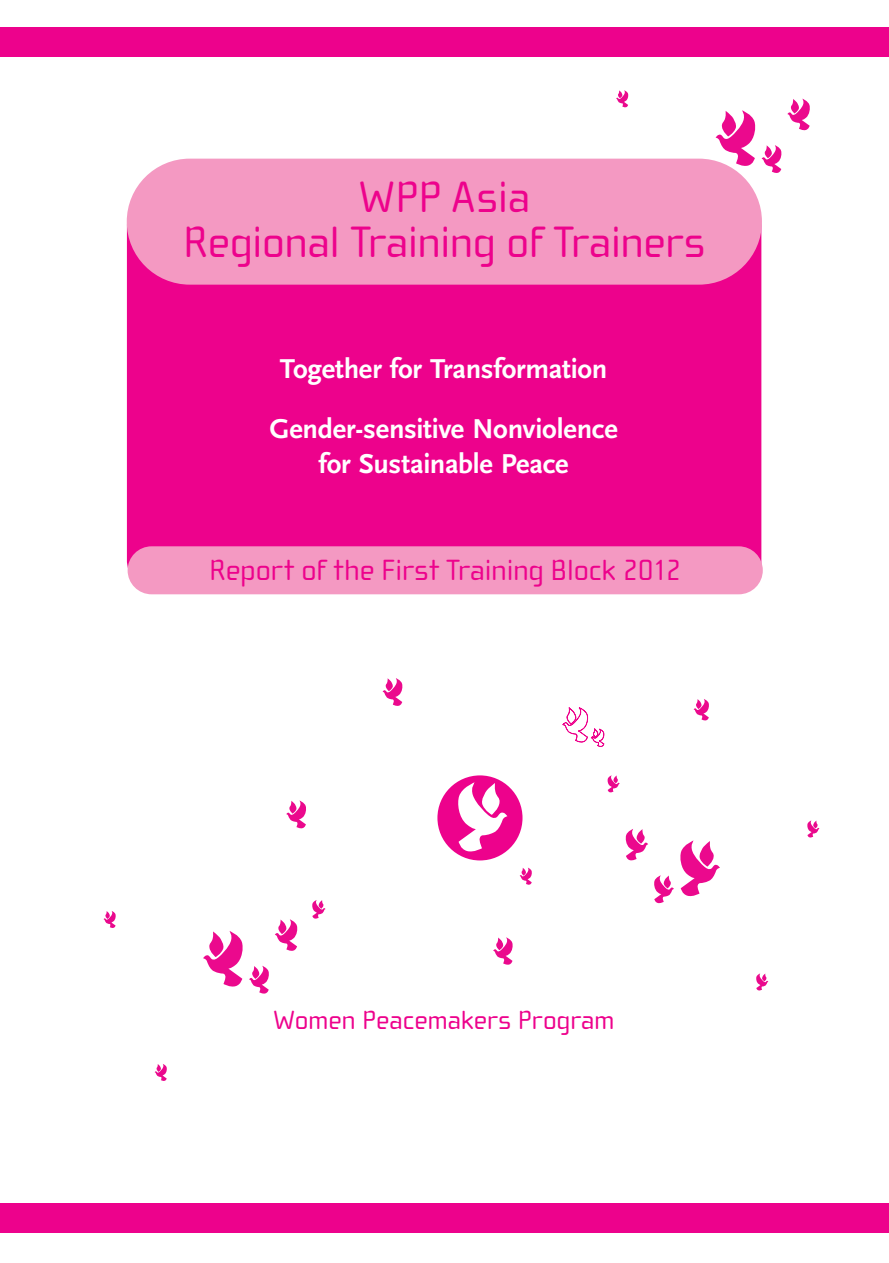
<style>
.page{position:relative;width:889px;height:1263px;background:#fff}
.page>*{position:absolute;margin:0;border:0;box-sizing:border-box;transform-origin:0 0}
.t1{font:45px/45px "Cholla Wide";letter-spacing:-.01em;color:#ed028c;text-align:center}
.t2{font:30px "Cholla Wide";letter-spacing:-.005em;color:#ed028c}
.t3{font:700 28.5px/60px "Scala Sans";letter-spacing:-.01em;color:#fff;text-align:center}
.t4{font:27px "Cholla Wide Old Style";letter-spacing:.01em;color:#ed028c}
</style>
<div class="page">
<svg style="left:715px;top:99px;width:95px;height:75px"></svg>
<svg style="left:616px;top:90px;width:12px;height:18px"></svg>
<div style="left:0;top:1203px;width:888px;height:30px;background:#ed028c"></div>
<div style="left:0;top:27px;width:888px;height:30px;background:#ed028c"></div>
<div style="left:127px;top:201px;width:634px;height:386px;background:#ed028c;border-radius:26px"></div>
<div style="left:127px;top:159px;width:635px;height:126px;background:#f499c2;border-radius:63px"></div>
<svg style="left:693px;top:699px;width:16px;height:22px"></svg>
<svg style="left:382px;top:678px;width:21px;height:28px"></svg>
<svg style="left:625px;top:829px;width:95px;height:75px"></svg>
<svg style="left:519px;top:867px;width:13px;height:18px"></svg>
<div style="left:437px;top:775px;width:85px;height:85px;background:#ed028c;border-radius:50%"></div>
<svg style="left:458px;top:782px;width:49px;height:71px"></svg>
<svg style="left:312px;top:900px;width:13px;height:19px"></svg>
<svg style="left:607px;top:775px;width:13px;height:18px"></svg>
<svg style="left:493px;top:937px;width:20px;height:28px"></svg>
<svg style="left:562px;top:707px;width:42px;height:40px"></svg>
<svg style="left:756px;top:973px;width:12px;height:18px"></svg>
<svg style="left:286px;top:800px;width:20px;height:29px"></svg>
<svg style="left:807px;top:820px;width:12px;height:18px"></svg>
<div style="left:128px;top:546px;width:635px;height:48px;background:#f499c2;border-radius:24px"></div>
<svg style="left:275px;top:919px;width:23px;height:32px"></svg>
<svg style="left:203px;top:931px;width:66px;height:63px"></svg>
<svg style="left:155px;top:1064px;width:12px;height:17px"></svg>
<svg style="left:103px;top:911px;width:13px;height:17px"></svg>
<h1 class="t1" style="left:183px;top:176px;width:523px">WPP Asia<br>Regional Training of Trainers</h1>
<p class="t3" style="left:269px;top:339px;width:350px">Together for Transformation<br>Gender-sensitive Nonviolence</p>
<p class="t3" style="left:318px;top:434px;width:251px">for Sustainable Peace</p>
<p class="t2" style="left:209px;top:554px;width:473px">Report of the First Training Block 2012</p>
<p class="t4" style="left:273px;top:1005px;width:343px">Women Peacemakers Program</p>
</div>
